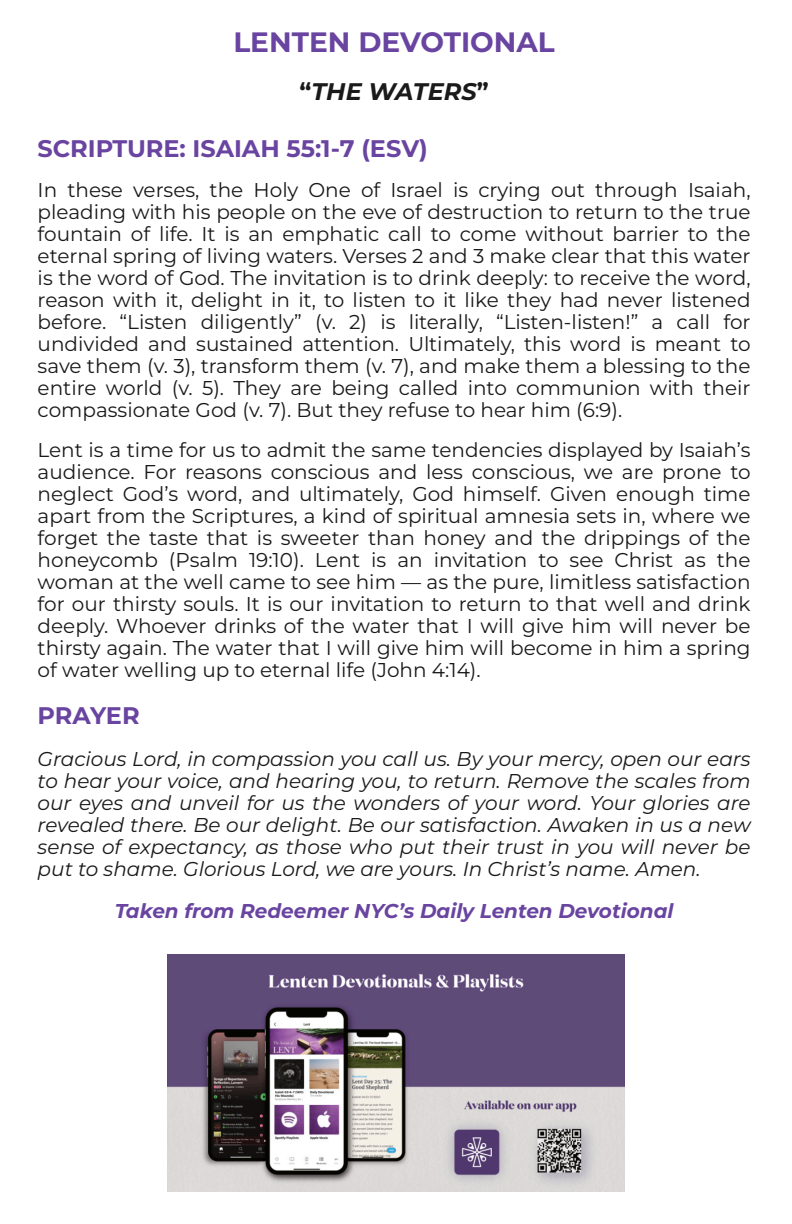
<style>
.page{position:relative;width:792px;height:1224px;background:#fff}
.page>*{position:absolute;margin:0;border:0;box-sizing:border-box;transform-origin:0 0}
.t1{font:700 28px "Montserrat";color:#6944a0}
.t2{font:700 24px "Montserrat";color:#6944a0}
.t3{font:italic 700 24px "Montserrat";color:#1a1a1a}
.t4{font:20px/22px "Montserrat";color:#1a1a1a;text-align:justify}
.t5{font:italic 20px/22px "Montserrat";color:#1a1a1a;text-align:justify}
.t6{font:italic 700 20px "Montserrat";color:#6944a0}
.s1{font-style:normal}
</style>
<div class="page">
<img style="left:168px;top:954px;width:456px;height:238px">
<h1 class="t1" style="left:233px;top:24px;width:323px">LENTEN DEVOTIONAL</h1>
<p class="t3" style="left:300px;top:77px;width:191px"><span class="s1">“</span>THE WATERS<span class="s1">”</span></p>
<p class="t2" style="left:38px;top:134px;width:392px">SCRIPTURE: ISAIAH 55:1-7 (ESV)</p>
<p class="t4" style="left:38px;top:179px;width:714px">In these verses, the Holy One of Israel is crying out through Isaiah, pleading with his people on the eve of destruction to return to the true fountain of life. It is an emphatic call to come without barrier to the eternal spring of living waters. Verses 2 and 3 make clear that this water is the word of God. The invitation is to drink deeply: to receive the word, reason with it, delight in it, to listen to it like they had never listened before. “Listen diligently” (v. 2) is literally, “Listen-listen!” a call for undivided and sustained attention. Ultimately, this word is meant to save them (v. 3), transform them (v. 7), and make them a blessing to the entire world (v. 5). They are being called into communion with their compassionate God (v. 7). But they refuse to hear him (6:9).</p>
<p class="t4" style="left:38px;top:439px;width:714px">Lent is a time for us to admit the same tendencies displayed by Isaiah’s audience. For reasons conscious and less conscious, we are prone to neglect God’s word, and ultimately, God himself. Given enough time apart from the Scriptures, a kind of spiritual amnesia sets in, where we forget the taste that is sweeter than honey and the drippings of the honeycomb (Psalm 19:10). Lent is an invitation to see Christ as the woman at the well came to see him — as the pure, limitless satisfaction for our thirsty souls. It is our invitation to return to that well and drink deeply. Whoever drinks of the water that I will give him will never be thirsty again. The water that I will give him will become in him a spring of water welling up to eternal life (John 4:14).</p>
<p class="t2" style="left:38px;top:701px;width:104px">PRAYER</p>
<p class="t5" style="left:38px;top:748px;width:714px">Gracious Lord, in compassion you call us. By your mercy, open our ears to hear your voice, and hearing you, to return. Remove the scales from our eyes and unveil for us the wonders of your word. Your glories are revealed there. Be our delight. Be our satisfaction. Awaken in us a new sense of expectancy, as those who put their trust in you will never be put to shame. Glorious Lord, we are yours. In Christ’s name. Amen.</p>
<p class="t6" style="left:115px;top:899px;width:560px">Taken from Redeemer NYC’s Daily Lenten Devotional</p>
</div>
